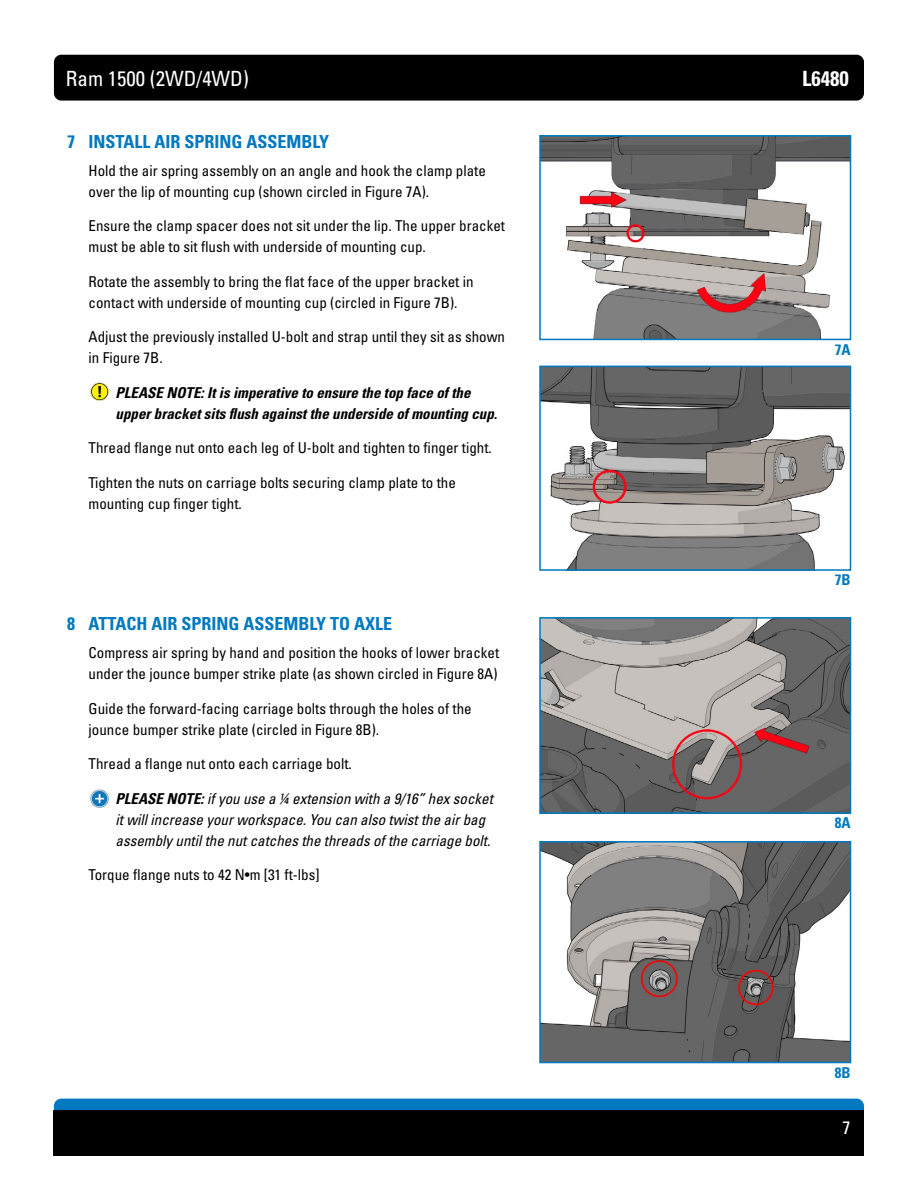
<style>
.page{position:relative;width:918px;height:1188px;background:#fff}
.page>*{position:absolute;margin:0;border:0;box-sizing:border-box;transform-origin:0 0}
.t1{font:condensed 21px "Univers LT Std";color:#fff}
.t2{font:700 condensed 21px "Univers LT Std";color:#fff}
.t3{font:700 condensed 18px "Univers LT Std";color:#0079c1}
.t4{font:condensed 18px "Univers LT Std";color:#fff}
.t5{font:condensed 15px/21px "Univers LT Std";color:#000}
.t6{font:italic condensed 15px/21px "Univers LT Std";color:#000}
.t7{font:italic 700 condensed 15px/21px "Univers LT Std";color:#000}
.t8{font:700 condensed 15px "Univers LT Std";color:#0079c1}
.s1{font-weight:700}
</style>
<div class="page">
<div style="left:54px;top:55px;width:810px;height:46px;background:#000;border-radius:7px"></div>
<div style="left:54px;top:1099px;width:810px;height:45px;background:#0079c1;border-radius:7px"></div>
<div style="left:54px;top:1110px;width:810px;height:46px;background:#000"></div>
<img style="left:542px;top:369px;width:306px;height:199px">
<div style="left:539px;top:366px;width:312px;height:205px;border:2px solid #0079c1"></div>
<img style="left:542px;top:138px;width:306px;height:199px">
<div style="left:539px;top:135px;width:312px;height:205px;border:2px solid #0079c1"></div>
<img style="left:542px;top:620px;width:306px;height:191px">
<div style="left:539px;top:617px;width:312px;height:197px;border:2px solid #0079c1"></div>
<img style="left:542px;top:844px;width:306px;height:216px">
<div style="left:539px;top:841px;width:312px;height:222px;border:2px solid #0079c1"></div>
<img style="left:90px;top:382px;width:19px;height:19px">
<img style="left:90px;top:789px;width:19px;height:19px">
<h1 class="t1" style="left:66px;top:65px;width:185px">Ram 1500 (2WD/4WD)</h1>
<h1 class="t2" style="left:802px;top:65px;width:48px">L6480</h1>
<p class="t3" style="left:67px;top:131px;width:263px">7 INSTALL AIR SPRING ASSEMBLY</p>
<p class="t5" style="left:89px;top:160px;width:399px">Hold the air spring assembly on an angle and hook the clamp plate over the lip of mounting cup (shown circled in Figure 7A).</p>
<p class="t5" style="left:89px;top:215px;width:418px">Ensure the clamp spacer does not sit under the lip. The upper bracket must be able to sit flush with underside of mounting cup.</p>
<p class="t5" style="left:89px;top:271px;width:386px">Rotate the assembly to bring the flat face of the upper bracket in contact with underside of mounting cup (circled in Figure 7B).</p>
<p class="t5" style="left:89px;top:326px;width:418px">Adjust the previously installed U-bolt and strap until they sit as shown in Figure 7B.</p>
<p class="t7" style="left:116px;top:382px;width:383px">PLEASE NOTE: It is imperative to ensure the top face of the upper bracket sits flush against the underside of mounting cup.</p>
<p class="t5" style="left:89px;top:437px;width:405px">Thread flange nut onto each leg of U-bolt and tighten to finger tight.</p>
<p class="t5" style="left:89px;top:472px;width:369px">Tighten the nuts on carriage bolts securing clamp plate to the mounting cup finger tight.</p>
<p class="t3" style="left:67px;top:613px;width:326px">8 ATTACH AIR SPRING ASSEMBLY TO AXLE</p>
<p class="t5" style="left:89px;top:642px;width:412px">Compress air spring by hand and position the hooks of lower bracket under the jounce bumper strike plate (as shown circled in Figure 8A)</p>
<p class="t5" style="left:89px;top:698px;width:385px">Guide the forward-facing carriage bolts through the holes of the jounce bumper strike plate (circled in Figure 8B).</p>
<p class="t5" style="left:89px;top:753px;width:265px">Thread a flange nut onto each carriage bolt.</p>
<p class="t6" style="left:116px;top:788px;width:379px"><span class="s1">PLEASE NOTE:</span> if you use a ¼ extension with a 9/16” hex socket it will increase your workspace. You can also twist the air bag assembly until the nut catches the threads of the carriage bolt.</p>
<p class="t5" style="left:89px;top:864px;width:233px">Torque flange nuts to 42 N•m [31 ft-lbs]</p>
<p class="t8" style="left:835px;top:340px;width:17px">7A</p>
<p class="t8" style="left:835px;top:571px;width:17px">7B</p>
<p class="t8" style="left:835px;top:814px;width:17px">8A</p>
<p class="t8" style="left:835px;top:1063px;width:17px">8B</p>
<p class="t4" style="left:843px;top:1116px;width:9px">7</p>
</div>
